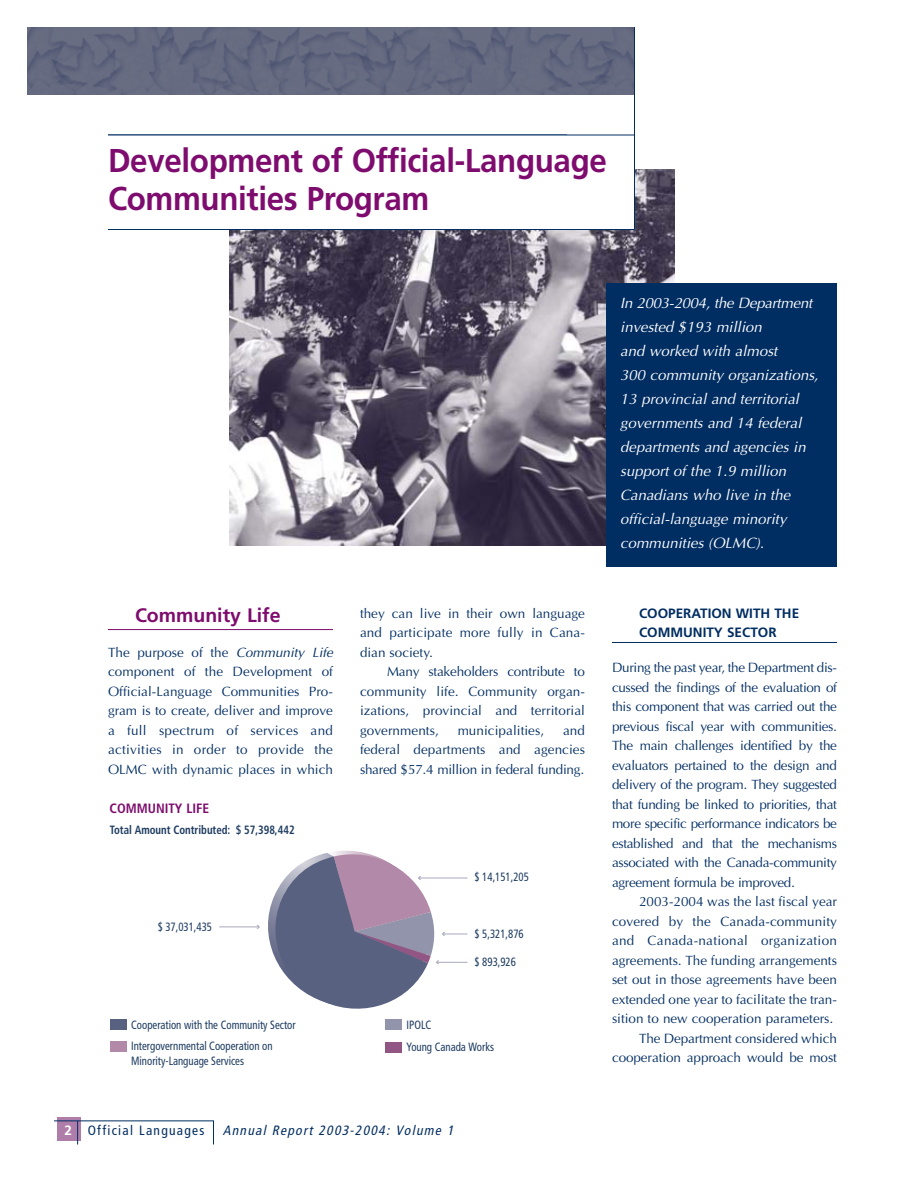
<style>
.page{position:relative;width:918px;height:1188px;background:#fff}
.page>*{position:absolute;margin:0;border:0;box-sizing:border-box;transform-origin:0 0}
.t1{font:700 33px/37.5px "Frutiger";letter-spacing:-.01em;color:#7e0c6e;scale:.95 1}
.t2{font:700 19.5px "Frutiger";color:#7e0c6e}
.t3{font:italic 15px/24px "Optima";color:#fff}
.t4{font:13.5px/19.5px "Optima";color:#002d62;text-align:justify}
.t5{font:700 13.5px/19.5px "Frutiger";color:#002d62}
.t6{font:italic condensed 13.5px "Frutiger";color:#002d62}
.t7{font:condensed 13.5px "Frutiger";letter-spacing:.095em;color:#002d62}
.t8{font:700 condensed 13.5px "Frutiger";color:#7e0c6e}
.t9{font:condensed 12px/14.4px "Frutiger";color:#1d3b60;scale:.9 1}
.t10{font:700 condensed 12px "Frutiger";color:#1d3b60;scale:.9 1}
.s1{font-style:italic}
.s2{font-weight:700;font-stretch:normal;color:#fff}
</style>
<div class="page">
<hr style="left:108px;top:629px;width:225px;height:1px;background:#7e0c6e">
<hr style="left:612px;top:642px;width:225px;height:1px;background:#002d62">
<img style="left:230px;top:169px;width:445px;height:376px">
<div style="left:108px;top:135px;width:526px;height:95px;background:#fff"></div>
<img style="left:27px;top:27px;width:607px;height:67px">
<hr style="left:108px;top:135px;width:526px;height:1px;background:#002d62">
<hr style="left:108px;top:229px;width:526px;height:1px;background:#002d62">
<hr style="left:634px;top:27px;width:1px;height:203px;background:#002d62">
<div style="left:607px;top:284px;width:230px;height:283px;background:#002d62"></div>
<div style="left:110px;top:1042px;width:16px;height:10px;background:#b289a8"></div>
<div style="left:110px;top:1020px;width:16px;height:10px;background:#586180"></div>
<div style="left:386px;top:1043px;width:16px;height:10px;background:#925685"></div>
<div style="left:386px;top:1020px;width:16px;height:10px;background:#9194aa"></div>
<hr style="left:219px;top:927px;width:40px;height:1px;background:#a7a9bb">
<svg style="left:256px;top:850px;width:211px;height:159px"></svg>
<div style="left:57px;top:1118px;width:24px;height:23px;background:#af7da9"></div>
<svg style="left:77px;top:1121px;width:1px;height:23px"></svg>
<svg style="left:213px;top:1121px;width:1px;height:23px"></svg>
<hr style="left:54px;top:1120px;width:160px;height:1px;background:#002d62">
<h1 class="t1" style="left:108px;top:145px;width:527px">Development of Official-Language<br>Communities Program</h1>
<p class="t3" style="left:620px;top:293px;width:203px">In 2003-2004, the Department invested $193 million<br>and worked with almost<br>300 community organizations,<br>13 provincial and territorial governments and 14 federal departments and agencies in support of the 1.9 million<br>Canadians who live in the official-language minority communities (OLMC).</p>
<h2 class="t2" style="left:135px;top:608px;width:147px">Community Life</h2>
<p class="t4" style="left:108px;top:644px;width:229px;text-align:left">The purpose of the <span class="s1">Community Life </span>component of the Development of Official-Language Communities Pro&shy;gram is to create, deliver and improve a full spectrum of services and activities in order to provide the OLMC with dynamic places in which</p>
<p class="t8" style="left:110px;top:803px;width:101px">COMMUNITY LIFE</p>
<p class="t10" style="left:110px;top:825px;width:207px">Total Amount Contributed: $ 57,398,442</p>
<p class="t9" style="left:158px;top:920px;width:62px">$ 37,031,435</p>
<p class="t9" style="left:131px;top:1018px;width:184px">Cooperation with the Community Sector</p>
<p class="t9" style="left:131px;top:1040px;width:159px">Intergovernmental Cooperation on<br>Minority-Language Services</p>
<p class="t4" style="left:360px;top:605px;width:227px">they can live in their own language and participate more fully in Cana&shy;dian society.</p>
<p class="t4" style="left:360px;top:663px;width:226px;text-indent:27px">Many stakeholders contribute to community life. Community organ&shy;izations, provincial and territorial governments,</p>
<p class="t4" style="left:360px;top:722px;width:226px;text-indent:203px">and federal departments and agencies shared $57.4 million in federal funding.</p>
<p class="t4" style="left:458px;top:722px;width:88px">municipalities,</p>
<p class="t9" style="left:475px;top:871px;width:62px">$ 14,151,205</p>
<p class="t9" style="left:407px;top:1018px;width:29px">IPOLC</p>
<p class="t9" style="left:475px;top:927px;width:56px">$ 5,321,876</p>
<p class="t9" style="left:475px;top:955px;width:48px">$ 893,926</p>
<p class="t9" style="left:407px;top:1041px;width:99px">Young Canada Works</p>
<p class="t7" style="left:65px;top:1124px;width:142px"><span class="s2">2</span> Official Languages</p>
<p class="t6" style="left:223px;top:1124px;width:235px">Annual Report 2003-2004: Volume 1</p>
<p class="t5" style="left:639px;top:604px;width:162px">COOPERATION WITH THE<br>COMMUNITY SECTOR</p>
<p class="t4" style="left:612px;top:659px;width:226px">During the past year, the Department dis&shy;cussed the findings of the evaluation of this component that was carried out the previous fiscal year with communities.<br>The main challenges identified by the evaluators pertained to the design and delivery of the program. They suggested that funding be linked to priorities, that more specific performance indicators be established and that the mechanisms associated with the Canada-community agreement formula be improved.</p>
<p class="t4" style="left:612px;top:893px;width:227px;text-align:right">2003-2004 was the last fiscal year covered by the Canada-community and Canada-national organization agreements. The funding arrangements set out in those agreements have been extended one year to facilitate the tran&shy;sition to new cooperation parameters.<br>The Department considered which cooperation approach would be most</p>
</div>
